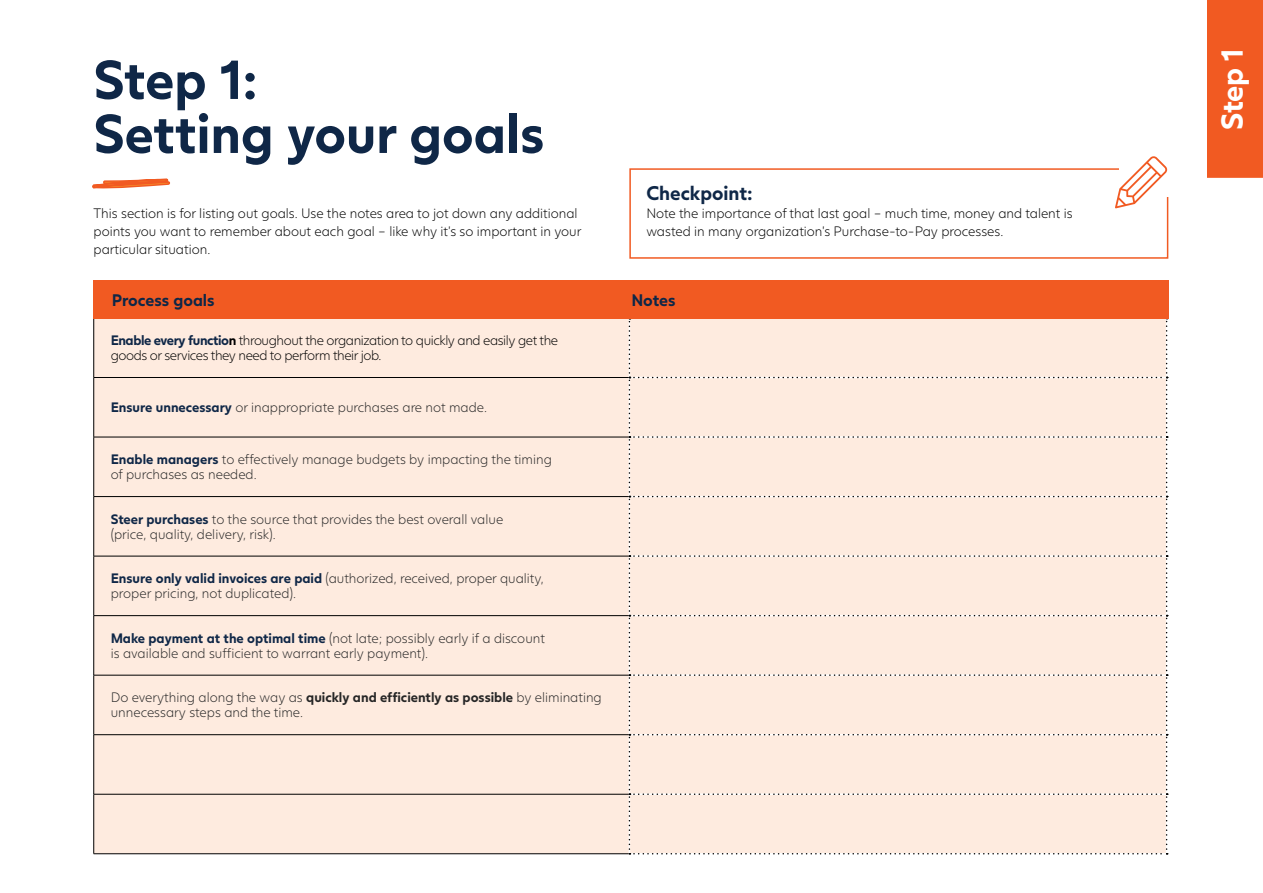
<style>
.page{position:relative;width:1263px;height:893px;background:#fff}
.page>*{position:absolute;margin:0;border:0;box-sizing:border-box;transform-origin:0 0}
.t1{font:700 54px/54px "Juli Sans";color:#0f2747}
.t2{font:700 30px "Juli Sans";color:#fff}
.t3{font:700 19.5px "Juli Sans";color:#0f2747}
.t4{font:700 16.5px "Juli Sans";color:#0f2747}
.t5{font:300 13.5px/15px "Juli Sans";color:#262626}
.t6{font:300 13.5px/18px "Juli Sans";color:#000}
.t7{font:300 13.5px/15px "Juli Sans";letter-spacing:-.03em;color:#000}
.s1{font-weight:700;color:#0f2747}
.s2{font-weight:700}
</style>
<div class="page">
<svg style="left:92px;top:178px;width:78px;height:11px"></svg>
<div style="left:629px;top:168px;width:539px;height:91px;border:2px solid #f15a22"></div>
<div style="left:1119px;top:168px;width:49px;height:28px;background:#fff"></div>
<svg style="left:1115px;top:156px;width:52px;height:52px"></svg>
<div style="left:1208px;top:0;width:55px;height:179px;background:#f15a22"></div>
<div style="left:94px;top:319px;width:535px;height:534px;background:#feebdf"></div>
<hr style="left:93px;top:318px;width:1px;height:59px;background:#000">
<hr style="left:94px;top:377px;width:535px;height:1px;background:#000">
<hr style="left:94px;top:437px;width:535px;height:1px;background:#000">
<hr style="left:94px;top:496px;width:535px;height:1px;background:#000">
<hr style="left:94px;top:556px;width:535px;height:1px;background:#000">
<hr style="left:94px;top:615px;width:535px;height:1px;background:#000">
<hr style="left:94px;top:675px;width:535px;height:1px;background:#000">
<hr style="left:94px;top:734px;width:535px;height:1px;background:#000">
<hr style="left:94px;top:794px;width:535px;height:1px;background:#000">
<hr style="left:94px;top:853px;width:535px;height:1px;background:#000">
<hr style="left:93px;top:378px;width:1px;height:59px;background:#000">
<hr style="left:93px;top:437px;width:1px;height:59px;background:#000">
<hr style="left:93px;top:497px;width:1px;height:59px;background:#000">
<hr style="left:93px;top:556px;width:1px;height:59px;background:#000">
<hr style="left:93px;top:616px;width:1px;height:59px;background:#000">
<hr style="left:93px;top:675px;width:1px;height:59px;background:#000">
<hr style="left:93px;top:735px;width:1px;height:59px;background:#000">
<hr style="left:93px;top:794px;width:1px;height:60px;background:#000">
<div style="left:629px;top:319px;width:538px;height:535px;background:#feebdf"></div>
<div style="left:94px;top:281px;width:1075px;height:38px;background:#f15a22"></div>
<h1 class="t1" style="left:94px;top:46px;width:452px">Step 1:<br>Setting your goals</h1>
<p class="t6" style="left:94px;top:204px;width:489px">This section is for listing out goals. Use the notes area to jot down any additional points you want to remember about each goal – like why it’s so important in your particular situation.</p>
<h3 class="t3" style="left:646px;top:177px;width:108px">Checkpoint:</h3>
<p class="t6" style="left:646px;top:203px;width:428px">Note the importance of that last goal – much time, money and talent is wasted in many organization’s Purchase-to-Pay processes.</p>
<p class="t4" style="left:112px;top:286px;width:104px">Process goals</p>
<p class="t4" style="left:631px;top:286px;width:46px">Notes</p>
<p class="t7" style="left:111px;top:332px;width:449px"><span class="s1">Enable every functio</span><span class="s2">n</span> throughout the organization to quickly and easily get the goods or services they need to perform their job.</p>
<p class="t5" style="left:111px;top:399px;width:378px"><span class="s1">Ensure unnecessary</span> or inappropriate purchases are not made.</p>
<p class="t5" style="left:111px;top:451px;width:443px"><span class="s1">Enable managers</span> to effectively manage budgets by impacting the timing of purchases as needed.</p>
<p class="t5" style="left:111px;top:511px;width:394px"><span class="s1">Steer purchases</span> to the source that provides the best overall value (price, quality, delivery, risk).</p>
<p class="t5" style="left:111px;top:570px;width:434px"><span class="s1">Ensure only valid invoices are paid</span> (authorized, received, proper quality, proper pricing, not duplicated).</p>
<p class="t5" style="left:111px;top:630px;width:436px"><span class="s1">Make payment at the optimal time</span> (not late; possibly early if a discount is available and sufficient to warrant early payment).</p>
<p class="t5" style="left:111px;top:689px;width:493px">Do everything along the way as <span class="s2">quickly and efficiently as possible</span> by eliminating unnecessary steps and the time.</p>
<h2 class="t2" style="left:1207px;top:130px;width:83px;rotate:-90deg">Step 1</h2>
</div>
